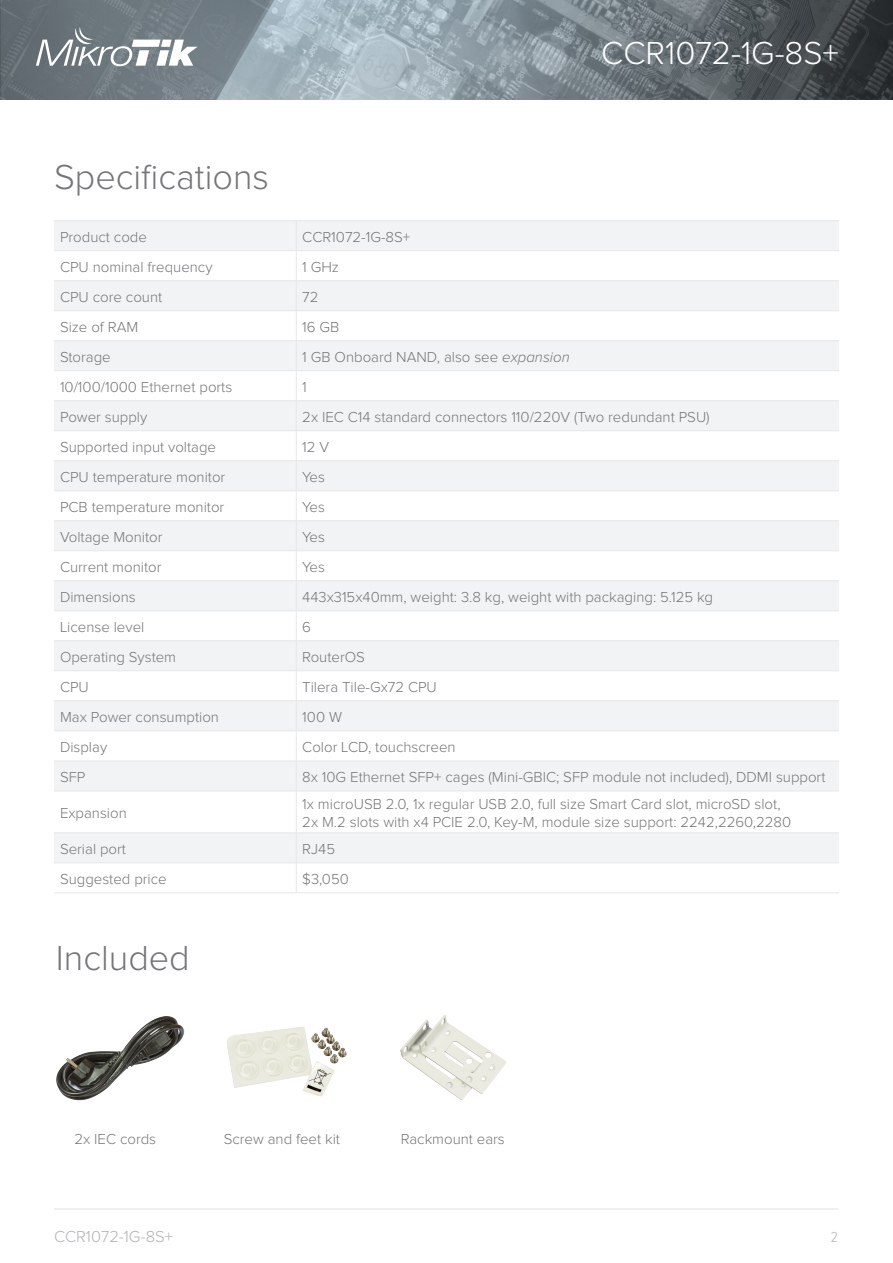
<style>
.page{position:relative;width:893px;height:1263px;background:#fff}
.page>*{position:absolute;margin:0;border:0;box-sizing:border-box;transform-origin:0 0}
.t1{font:300 36px "Proxima Nova";color:#757679}
.t2{font:300 33px "Proxima Nova";color:#fff}
.t3{font:300 16.5px "Proxima Nova";color:#b2b3b7}
.Teksts{font:300 15px/18px "Proxima Nova";color:#757679}
.t4{font:300 15px "Proxima Nova Cond";color:#b2b3b7}
.s1{font-style:italic}
</style>
<div class="page">
<img style="left:0;top:0;width:893px;height:100px">
<svg style="left:36px;top:27px;width:162px;height:39px"></svg>
<hr style="left:54px;top:1209px;width:784px;height:1px;background:#e1e2e4">
<svg style="left:54px;top:221px;width:785px;height:641px;fill:#f2f3f4"></svg>
<hr style="left:54px;top:220px;width:242px;height:1px;background:#e6e7e9">
<hr style="left:296px;top:220px;width:543px;height:1px;background:#e6e7e9">
<hr style="left:296px;top:221px;width:1px;height:30px;background:#e6e7e9">
<hr style="left:54px;top:250px;width:242px;height:1px;background:#e6e7e9">
<hr style="left:296px;top:250px;width:543px;height:1px;background:#e6e7e9">
<hr style="left:296px;top:251px;width:1px;height:30px;background:#e6e7e9">
<hr style="left:54px;top:280px;width:242px;height:1px;background:#e6e7e9">
<hr style="left:296px;top:280px;width:543px;height:1px;background:#e6e7e9">
<hr style="left:296px;top:281px;width:1px;height:30px;background:#e6e7e9">
<hr style="left:54px;top:310px;width:242px;height:1px;background:#e6e7e9">
<hr style="left:296px;top:310px;width:543px;height:1px;background:#e6e7e9">
<hr style="left:296px;top:311px;width:1px;height:30px;background:#e6e7e9">
<hr style="left:54px;top:340px;width:242px;height:1px;background:#e6e7e9">
<hr style="left:296px;top:340px;width:543px;height:1px;background:#e6e7e9">
<hr style="left:296px;top:341px;width:1px;height:30px;background:#e6e7e9">
<hr style="left:54px;top:370px;width:242px;height:1px;background:#e6e7e9">
<hr style="left:296px;top:370px;width:543px;height:1px;background:#e6e7e9">
<hr style="left:296px;top:371px;width:1px;height:30px;background:#e6e7e9">
<hr style="left:54px;top:400px;width:242px;height:1px;background:#e6e7e9">
<hr style="left:296px;top:400px;width:543px;height:1px;background:#e6e7e9">
<hr style="left:296px;top:401px;width:1px;height:30px;background:#e6e7e9">
<hr style="left:54px;top:430px;width:242px;height:1px;background:#e6e7e9">
<hr style="left:296px;top:430px;width:543px;height:1px;background:#e6e7e9">
<hr style="left:296px;top:431px;width:1px;height:30px;background:#e6e7e9">
<hr style="left:54px;top:460px;width:242px;height:1px;background:#e6e7e9">
<hr style="left:296px;top:460px;width:543px;height:1px;background:#e6e7e9">
<hr style="left:296px;top:461px;width:1px;height:30px;background:#e6e7e9">
<hr style="left:54px;top:490px;width:242px;height:1px;background:#e6e7e9">
<hr style="left:296px;top:490px;width:543px;height:1px;background:#e6e7e9">
<hr style="left:296px;top:491px;width:1px;height:30px;background:#e6e7e9">
<hr style="left:54px;top:520px;width:242px;height:1px;background:#e6e7e9">
<hr style="left:296px;top:520px;width:543px;height:1px;background:#e6e7e9">
<hr style="left:296px;top:521px;width:1px;height:30px;background:#e6e7e9">
<hr style="left:54px;top:550px;width:242px;height:1px;background:#e6e7e9">
<hr style="left:296px;top:550px;width:543px;height:1px;background:#e6e7e9">
<hr style="left:296px;top:551px;width:1px;height:30px;background:#e6e7e9">
<hr style="left:54px;top:580px;width:242px;height:1px;background:#e6e7e9">
<hr style="left:296px;top:580px;width:543px;height:1px;background:#e6e7e9">
<hr style="left:296px;top:581px;width:1px;height:30px;background:#e6e7e9">
<hr style="left:54px;top:610px;width:242px;height:1px;background:#e6e7e9">
<hr style="left:296px;top:610px;width:543px;height:1px;background:#e6e7e9">
<hr style="left:296px;top:611px;width:1px;height:30px;background:#e6e7e9">
<hr style="left:54px;top:640px;width:242px;height:1px;background:#e6e7e9">
<hr style="left:296px;top:640px;width:543px;height:1px;background:#e6e7e9">
<hr style="left:296px;top:641px;width:1px;height:30px;background:#e6e7e9">
<hr style="left:54px;top:670px;width:242px;height:1px;background:#e6e7e9">
<hr style="left:296px;top:670px;width:543px;height:1px;background:#e6e7e9">
<hr style="left:296px;top:671px;width:1px;height:30px;background:#e6e7e9">
<hr style="left:54px;top:700px;width:242px;height:1px;background:#e6e7e9">
<hr style="left:296px;top:700px;width:543px;height:1px;background:#e6e7e9">
<hr style="left:296px;top:701px;width:1px;height:30px;background:#e6e7e9">
<hr style="left:54px;top:730px;width:242px;height:1px;background:#e6e7e9">
<hr style="left:296px;top:730px;width:543px;height:1px;background:#e6e7e9">
<hr style="left:296px;top:731px;width:1px;height:30px;background:#e6e7e9">
<hr style="left:54px;top:761px;width:242px;height:1px;background:#e6e7e9">
<hr style="left:296px;top:761px;width:543px;height:1px;background:#e6e7e9">
<hr style="left:296px;top:761px;width:1px;height:30px;background:#e6e7e9">
<hr style="left:54px;top:791px;width:242px;height:1px;background:#e6e7e9">
<hr style="left:296px;top:791px;width:543px;height:1px;background:#e6e7e9">
<hr style="left:296px;top:791px;width:1px;height:42px;background:#e6e7e9">
<hr style="left:54px;top:832px;width:242px;height:1px;background:#e6e7e9">
<hr style="left:296px;top:832px;width:543px;height:1px;background:#e6e7e9">
<hr style="left:296px;top:833px;width:1px;height:30px;background:#e6e7e9">
<hr style="left:54px;top:862px;width:242px;height:1px;background:#e6e7e9">
<hr style="left:296px;top:862px;width:543px;height:1px;background:#e6e7e9">
<hr style="left:296px;top:863px;width:1px;height:30px;background:#e6e7e9">
<hr style="left:54px;top:892px;width:242px;height:1px;background:#e6e7e9">
<hr style="left:296px;top:892px;width:543px;height:1px;background:#e6e7e9">
<img style="left:56px;top:1016px;width:128px;height:85px">
<img style="left:227px;top:1026px;width:120px;height:71px">
<img style="left:400px;top:1014px;width:106px;height:86px">
<p class="t1" style="left:54px;top:160px;width:217px">Specifications</p>
<p class="t2" style="left:601px;top:38px;width:239px">CCR1072-1G-8S+</p>
<p class="Teksts" style="left:60px;top:228px;width:89px">Product code</p>
<p class="Teksts" style="left:302px;top:228px;width:110px">CCR1072-1G-8S+</p>
<p class="Teksts" style="left:60px;top:258px;width:154px">CPU nominal frequency</p>
<p class="Teksts" style="left:302px;top:258px;width:38px">1 GHz</p>
<p class="Teksts" style="left:60px;top:288px;width:104px">CPU core count</p>
<p class="Teksts" style="left:302px;top:288px;width:18px">72</p>
<p class="Teksts" style="left:60px;top:318px;width:80px">Size of RAM</p>
<p class="Teksts" style="left:302px;top:318px;width:39px">16 GB</p>
<p class="Teksts" style="left:60px;top:348px;width:52px">Storage</p>
<p class="Teksts" style="left:302px;top:348px;width:269px">1 GB Onboard NAND, also see <span class="s1">expansion</span></p>
<p class="Teksts" style="left:60px;top:378px;width:174px">10/100/1000 Ethernet ports</p>
<p class="Teksts" style="left:302px;top:378px;width:6px">1</p>
<p class="Teksts" style="left:60px;top:408px;width:89px">Power supply</p>
<p class="Teksts" style="left:302px;top:408px;width:409px">2x IEC C14 standard connectors 110/220V (Two redundant PSU)</p>
<p class="Teksts" style="left:60px;top:438px;width:158px">Supported input voltage</p>
<p class="Teksts" style="left:302px;top:438px;width:28px">12 V</p>
<p class="Teksts" style="left:60px;top:468px;width:167px">CPU temperature monitor</p>
<p class="Teksts" style="left:302px;top:468px;width:24px">Yes</p>
<p class="Teksts" style="left:60px;top:498px;width:166px">PCB temperature monitor</p>
<p class="Teksts" style="left:302px;top:498px;width:24px">Yes</p>
<p class="Teksts" style="left:60px;top:528px;width:104px">Voltage Monitor</p>
<p class="Teksts" style="left:302px;top:528px;width:24px">Yes</p>
<p class="Teksts" style="left:60px;top:558px;width:103px">Current monitor</p>
<p class="Teksts" style="left:302px;top:558px;width:24px">Yes</p>
<p class="Teksts" style="left:60px;top:588px;width:77px">Dimensions</p>
<p class="Teksts" style="left:302px;top:588px;width:412px">443x315x40mm, weight: 3.8 kg, weight with packaging: 5.125 kg</p>
<p class="Teksts" style="left:60px;top:618px;width:86px">License level</p>
<p class="Teksts" style="left:302px;top:618px;width:10px">6</p>
<p class="Teksts" style="left:60px;top:648px;width:118px">Operating System</p>
<p class="Teksts" style="left:302px;top:648px;width:64px">RouterOS</p>
<p class="Teksts" style="left:60px;top:678px;width:30px">CPU</p>
<p class="Teksts" style="left:302px;top:678px;width:136px">Tilera Tile-Gx72 CPU</p>
<p class="Teksts" style="left:60px;top:708px;width:161px">Max Power consumption</p>
<p class="Teksts" style="left:302px;top:708px;width:41px">100 W</p>
<p class="Teksts" style="left:60px;top:738px;width:49px">Display</p>
<p class="Teksts" style="left:302px;top:738px;width:155px">Color LCD, touchscreen</p>
<p class="Teksts" style="left:60px;top:768px;width:27px">SFP</p>
<p class="Teksts" style="left:302px;top:768px;width:525px">8x 10G Ethernet SFP+ cages (Mini-GBIC; SFP module not included), DDMI support</p>
<p class="Teksts" style="left:60px;top:804px;width:68px">Expansion</p>
<p class="Teksts" style="left:302px;top:795px;width:490px">1x microUSB 2.0, 1x regular USB 2.0, full size Smart Card slot, microSD slot,<br>2x M.2 slots with x4 PCIE 2.0, Key-M, module size support: 2242,2260,2280</p>
<p class="Teksts" style="left:60px;top:840px;width:68px">Serial port</p>
<p class="Teksts" style="left:302px;top:840px;width:34px">RJ45</p>
<p class="Teksts" style="left:60px;top:870px;width:108px">Suggested price</p>
<p class="Teksts" style="left:302px;top:870px;width:48px">$3,050</p>
<p class="t1" style="left:56px;top:942px;width:135px">Included</p>
<p class="Teksts" style="left:74px;top:1131px;width:83px">2x IEC cords</p>
<p class="Teksts" style="left:224px;top:1131px;width:118px">Screw and feet kit</p>
<p class="Teksts" style="left:401px;top:1131px;width:105px">Rackmount ears</p>
<p class="t3" style="left:54px;top:1229px;width:120px">CCR1072-1G-8S+</p>
<p class="t4" style="left:831px;top:1230px;width:9px">2</p>
</div>
